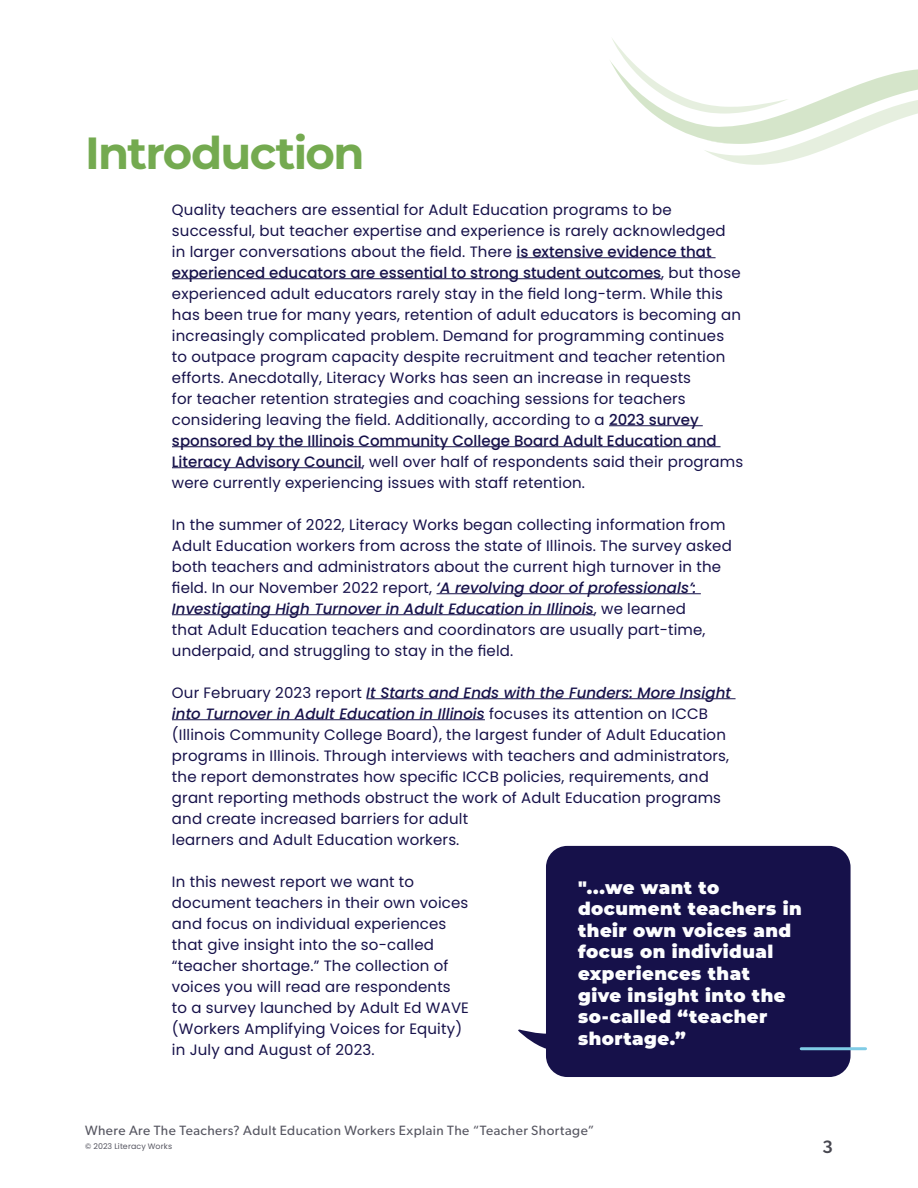
<style>
.page{position:relative;width:918px;height:1188px;background:#fff}
.page>*{position:absolute;margin:0;border:0;box-sizing:border-box;transform-origin:0 0}
.t1{font:700 45px "Montserrat";letter-spacing:-.035em;color:#74aa50}
.JUSTIFY{font:900 18px/21.6px "Montserrat";letter-spacing:.025em;color:#fcfdfe}
.t2{font:500 18px "Gibson";color:#474750}
.JUSTIFY-2{font:15px/21px "Poppins";letter-spacing:.01em;color:#16114a}
.t3{font:13.5px "Gibson";letter-spacing:.035em;color:#565661}
.t4{font:7.8px "Poppins";letter-spacing:.015em;color:#565661}
.s1{font-weight:500}
.s2{font-weight:500;font-style:italic}
</style>
<div class="page">
<svg style="left:610px;top:38px;width:308px;height:127px"></svg>
<div style="left:546px;top:846px;width:305px;height:231px;background:#16114a;border-radius:21px"></div>
<hr style="left:801px;top:1047px;width:65px;height:3px;background:#80cce6">
<svg style="left:518px;top:1030px;width:28px;height:19px"></svg>
<hr style="left:516px;top:257px;width:200px;height:1px;background:#16114a">
<hr style="left:172px;top:278px;width:489px;height:1px;background:#16114a">
<hr style="left:609px;top:425px;width:94px;height:1px;background:#16114a">
<hr style="left:172px;top:446px;width:549px;height:1px;background:#16114a">
<hr style="left:172px;top:467px;width:190px;height:1px;background:#16114a">
<hr style="left:436px;top:593px;width:265px;height:1px;background:#16114a">
<hr style="left:172px;top:614px;width:422px;height:1px;background:#16114a">
<hr style="left:366px;top:698px;width:370px;height:1px;background:#16114a">
<hr style="left:172px;top:719px;width:313px;height:1px;background:#16114a">
<h3 class="t1" style="left:85px;top:123px;width:281px">Introduction</h3>
<p class="JUSTIFY-2" style="left:172px;top:199px;width:573px">Quality teachers are essential for Adult Education programs to be successful, but teacher expertise and experience is rarely acknowledged<br>in larger conversations about the field. There <span class="s1">is extensive evidence that experienced educators are essential to strong student outcomes</span>, but those experienced adult educators rarely stay in the field long-term. While this has been true for many years, retention of adult educators is becoming an increasingly complicated problem. Demand for programming continues<br>to outpace program capacity despite recruitment and teacher retention efforts. Anecdotally, Literacy Works has seen an increase in requests<br>for teacher retention strategies and coaching sessions for teachers considering leaving the field. Additionally, according to a <span class="s1">2023 survey sponsored by the Illinois Community College Board Adult Education and Literacy Advisory Council</span>, well over half of respondents said their programs were currently experiencing issues with staff retention.</p>
<p class="JUSTIFY-2" style="left:172px;top:514px;width:561px">In the summer of 2022, Literacy Works began collecting information from Adult Education workers from across the state of Illinois. The survey asked both teachers and administrators about the current high turnover in the field. In our November 2022 report, <span class="s2">‘A revolving door of professionals’:<br>Investigating High Turnover in Adult Education in Illinois</span>, we learned<br>that Adult Education teachers and coordinators are usually part-time, underpaid, and struggling to stay in the field.</p>
<p class="JUSTIFY-2" style="left:172px;top:682px;width:561px">Our February 2023 report <span class="s2">It Starts and Ends with the Funders: More Insight into Turnover in Adult Education in Illinois</span> focuses its attention on ICCB (Illinois Community College Board), the largest funder of Adult Education programs in Illinois. Through interviews with teachers and administrators, the report demonstrates how specific ICCB policies, requirements, and grant reporting methods obstruct the work of Adult Education programs and create increased barriers for adult<br>learners and Adult Education workers.</p>
<p class="JUSTIFY-2" style="left:172px;top:871px;width:299px">In this newest report we want to document teachers in their own voices and focus on individual experiences that give insight into the so-called “teacher shortage.” The collection of voices you will read are respondents to a survey launched by Adult Ed WAVE (Workers Amplifying Voices for Equity) in July and August of 2023.</p>
<p class="JUSTIFY" style="left:578px;top:876px;width:225px">"...we want to document teachers in their own voices and focus on individual experiences that<br>give insight into the so-called “teacher shortage.”</p>
<p class="t3" style="left:85px;top:1122px;width:511px">Where Are The Teachers? Adult Education Workers Explain The “Teacher Shortage”</p>
<p class="t4" style="left:85px;top:1141px;width:89px">© 2023 Literacy Works</p>
<p class="t2" style="left:822px;top:1136px;width:12px">3</p>
</div>
